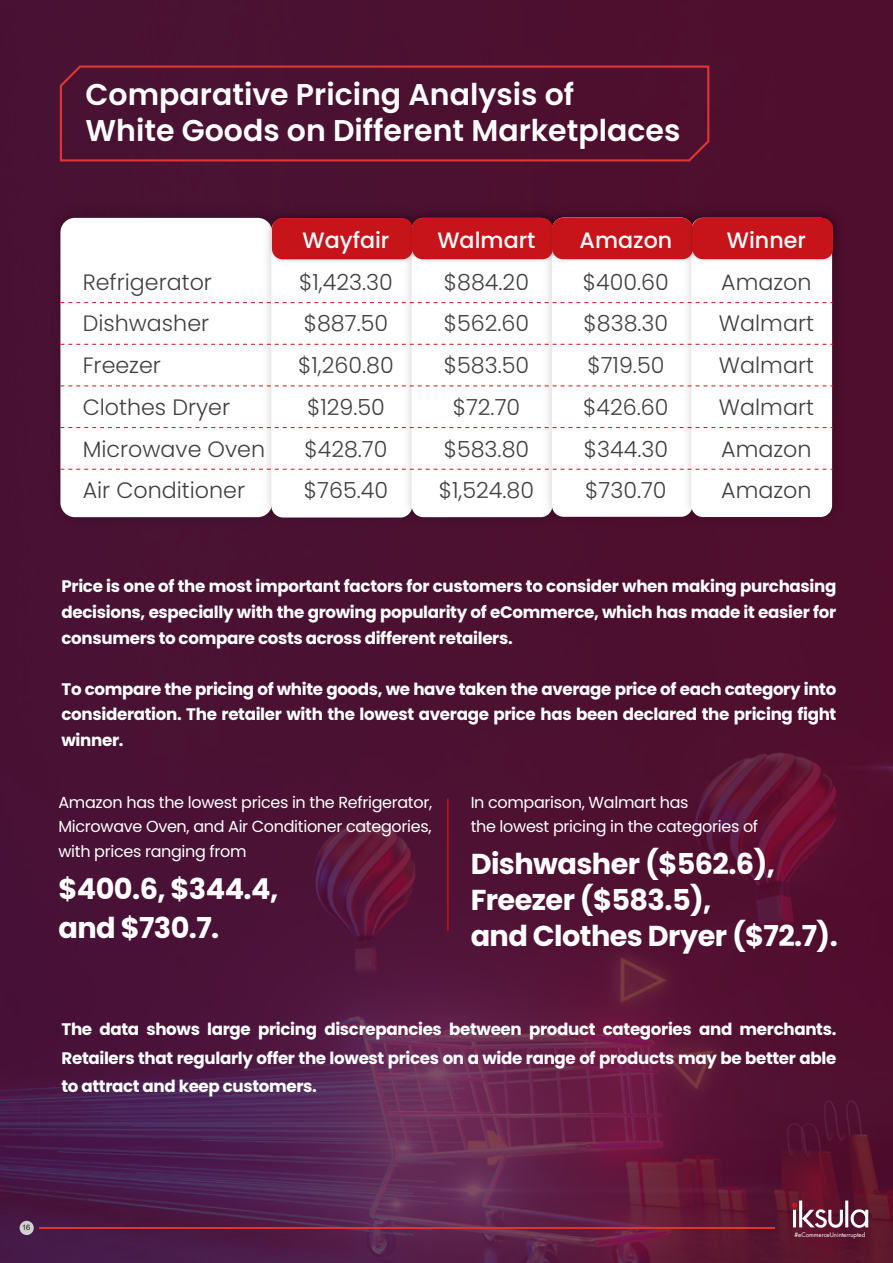
<style>
.page{position:relative;width:893px;height:1263px;background:#fff}
.page>*{position:absolute;margin:0;border:0;box-sizing:border-box;transform-origin:0 0}
.t1{font:600 30px/36px "Poppins";color:#fff}
.t2{font:700 28.8px/36px "Poppins";letter-spacing:-.02em;color:#fff}
.t3{font:300 22.2px "Poppins";color:#404040}
.t4{font:500 22.2px "Poppins";color:#fff}
.t5{font:700 16.65px/25.7px "Poppins";letter-spacing:-.02em;color:#fff;text-align:justify}
.t6{font:16.05px/24.6px "Poppins";letter-spacing:-.02em;color:#fff;text-align:justify}
.t7{font:7.5px "Arial";color:#231f20}
.t8{font:6px "Futura LT";color:#fff}
</style>
<div class="page">
<img style="left:0;top:0;width:893px;height:1263px">
<hr style="left:39px;top:1227px;width:736px;height:1px;background:#dd3530">
<svg style="left:792px;top:1200px;width:76px;height:28px"></svg>
<div style="left:20px;top:1221px;width:14px;height:14px;background:#d0d1d0;border-radius:50%"></div>
<div style="left:60px;top:65px;width:649px;height:96px;background:#4c1131"></div>
<div style="left:42px;top:195px;width:254px;height:341px;background:#481132"></div>
<div style="left:60px;top:218px;width:212px;height:299px;background:#fff;border-radius:14px"></div>
<img style="left:256px;top:199px;width:175px;height:334px">
<div style="left:271px;top:218px;width:141px;height:299px;background:#fff;border-radius:12px"></div>
<img style="left:396px;top:199px;width:141px;height:333px">
<div style="left:412px;top:218px;width:140px;height:299px;background:#fff;border-radius:12px"></div>
<img style="left:537px;top:198px;width:175px;height:334px">
<div style="left:552px;top:217px;width:141px;height:300px;background:#fff;border-radius:12px"></div>
<img style="left:676px;top:199px;width:175px;height:333px">
<div style="left:691px;top:218px;width:141px;height:299px;background:#fff;border-radius:12px"></div>
<img style="left:266px;top:211px;width:140px;height:54px">
<div style="left:272px;top:218px;width:141px;height:41px;background:#c7141a;border-radius:11px"></div>
<img style="left:406px;top:211px;width:140px;height:54px">
<div style="left:412px;top:218px;width:141px;height:41px;background:#c7141a;border-radius:11px"></div>
<img style="left:546px;top:211px;width:141px;height:54px">
<div style="left:552px;top:218px;width:141px;height:41px;background:#c7141a;border-radius:11px"></div>
<img style="left:687px;top:211px;width:153px;height:54px">
<div style="left:692px;top:218px;width:141px;height:41px;background:#c7141a;border-radius:11px"></div>
<svg style="left:60px;top:302px;width:773px;height:1px"></svg>
<svg style="left:60px;top:344px;width:773px;height:1px"></svg>
<svg style="left:60px;top:385px;width:773px;height:1px"></svg>
<svg style="left:60px;top:427px;width:773px;height:1px"></svg>
<svg style="left:60px;top:469px;width:773px;height:1px"></svg>
<hr style="left:447px;top:799px;width:2px;height:132px;background:#c7141a">
<h1 class="t1" style="left:86px;top:77px;width:596px">Comparative Pricing Analysis of<br>White Goods on Different Marketplaces</h1>
<h3 class="t4" style="left:302px;top:227px;width:89px">Wayfair</h3>
<h3 class="t4" style="left:437px;top:227px;width:100px">Walmart</h3>
<h3 class="t4" style="left:580px;top:227px;width:94px">Amazon</h3>
<h3 class="t4" style="left:727px;top:227px;width:81px">Winner</h3>
<h3 class="t3" style="left:83px;top:269px;width:131px">Refrigerator</h3>
<h3 class="t3" style="left:299px;top:269px;width:95px">$1,423.30</h3>
<h3 class="t3" style="left:444px;top:269px;width:87px">$884.20</h3>
<h3 class="t3" style="left:583px;top:269px;width:87px">$400.60</h3>
<h3 class="t3" style="left:721px;top:269px;width:92px">Amazon</h3>
<h3 class="t3" style="left:83px;top:311px;width:128px">Dishwasher</h3>
<h3 class="t3" style="left:304px;top:311px;width:86px">$887.50</h3>
<h3 class="t3" style="left:444px;top:311px;width:87px">$562.60</h3>
<h3 class="t3" style="left:584px;top:311px;width:86px">$838.30</h3>
<h3 class="t3" style="left:719px;top:311px;width:96px">Walmart</h3>
<h3 class="t3" style="left:83px;top:352px;width:80px">Freezer</h3>
<h3 class="t3" style="left:298px;top:352px;width:97px">$1,260.80</h3>
<h3 class="t3" style="left:444px;top:352px;width:87px">$583.50</h3>
<h3 class="t3" style="left:587px;top:352px;width:78px">$719.50</h3>
<h3 class="t3" style="left:719px;top:352px;width:96px">Walmart</h3>
<h3 class="t3" style="left:83px;top:394px;width:149px">Clothes Dryer</h3>
<h3 class="t3" style="left:307px;top:394px;width:79px">$129.50</h3>
<h3 class="t3" style="left:453px;top:394px;width:69px">$72.70</h3>
<h3 class="t3" style="left:583px;top:394px;width:87px">$426.60</h3>
<h3 class="t3" style="left:719px;top:394px;width:96px">Walmart</h3>
<h3 class="t3" style="left:83px;top:436px;width:184px">Microwave Oven</h3>
<h3 class="t3" style="left:304px;top:436px;width:85px">$428.70</h3>
<h3 class="t3" style="left:444px;top:436px;width:87px">$583.80</h3>
<h3 class="t3" style="left:584px;top:436px;width:86px">$344.30</h3>
<h3 class="t3" style="left:721px;top:436px;width:92px">Amazon</h3>
<h3 class="t3" style="left:83px;top:478px;width:164px">Air Conditioner</h3>
<h3 class="t3" style="left:304px;top:478px;width:86px">$765.40</h3>
<h3 class="t3" style="left:439px;top:478px;width:97px">$1,524.80</h3>
<h3 class="t3" style="left:585px;top:478px;width:83px">$730.70</h3>
<h3 class="t3" style="left:721px;top:478px;width:92px">Amazon</h3>
<p class="t5" style="left:62px;top:574px;width:776px">Price is one of the most important factors for customers to consider when making purchasing decisions, especially with the growing popularity of eCommerce, which has made it easier for consumers to compare costs across different retailers.</p>
<p class="t5" style="left:62px;top:676px;width:776px">To compare the pricing of white goods, we have taken the average price of each category into consideration. The retailer with the lowest average price has been declared the pricing fight winner.</p>
<p class="t6" style="left:59px;top:790px;width:375px">Amazon has the lowest prices in the Refrigerator, Microwave Oven, and Air Conditioner categories, with prices ranging from</p>
<h2 class="t2" style="left:59px;top:869px;width:221px;line-height:39px">$400.6, $344.4, and $730.7.</h2>
<p class="t6" style="left:471px;top:790px;width:289px">In comparison, Walmart has<br>the lowest pricing in the categories of</p>
<h2 class="t2" style="left:471px;top:846px;width:369px">Dishwasher ($562.6),<br>Freezer ($583.5),<br>and Clothes Dryer ($72.7).</h2>
<p class="t5" style="left:62px;top:1015px;width:776px;line-height:28.7px">The data shows large pricing discrepancies between product categories and merchants.<br>Retailers that regularly offer the lowest prices on a wide range of products may be better able to attract and keep customers.</p>
<p class="t7" style="left:22px;top:1223px;width:10px">16</p>
<p class="t8" style="left:795px;top:1231px;width:72px">#eCommerceUninterrupted</p>
</div>
